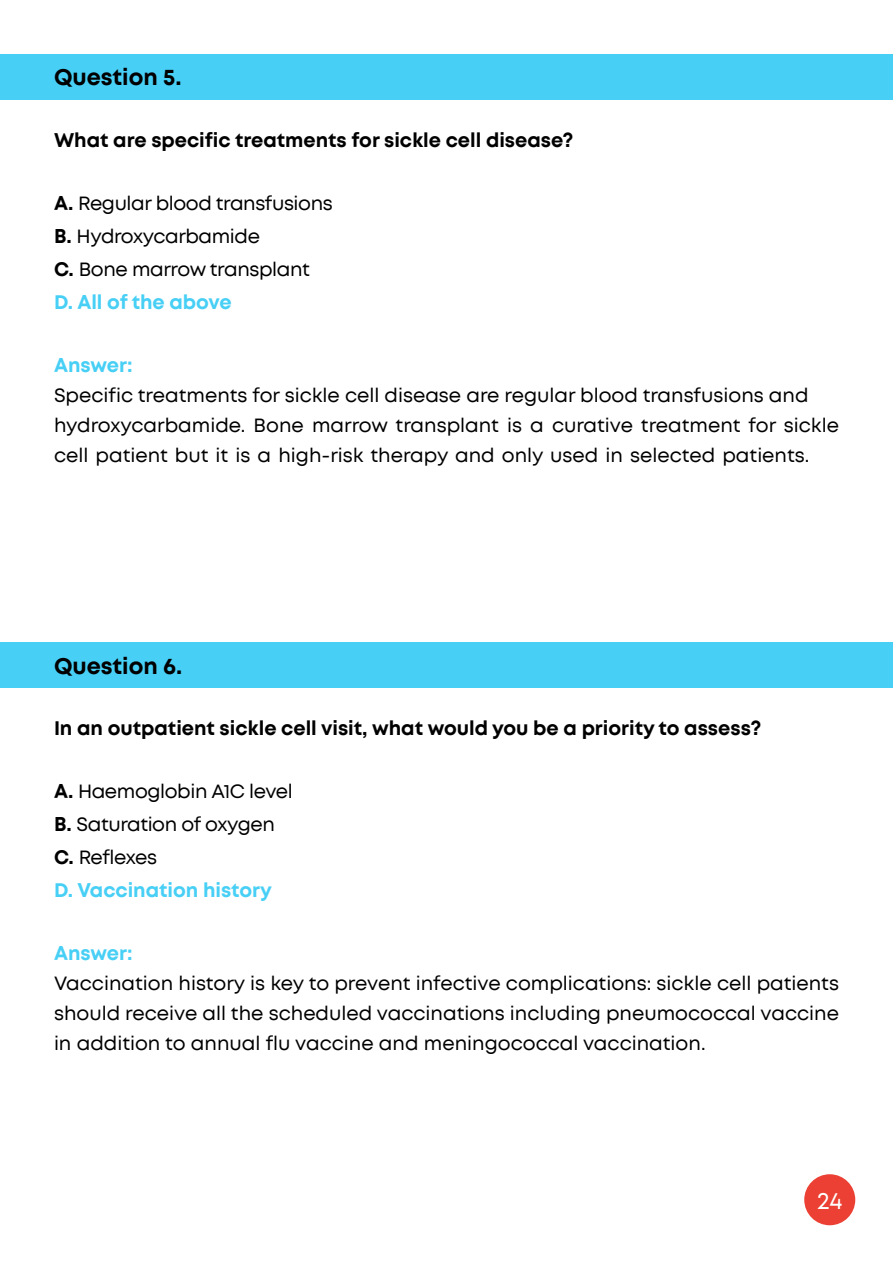
<style>
.page{position:relative;width:893px;height:1263px;background:#fff}
.page>*{position:absolute;margin:0;border:0;box-sizing:border-box;transform-origin:0 0}
.t1{font:24px "Mont";color:#fff}
.t2{font:700 22.5px "Mont";color:#000}
.t3{font:19.5px/30px "Mont";color:#000}
.t4{font:19.5px/33px "Mont";letter-spacing:-.02em;color:#000}
.t5{font:700 19.5px "Mont";color:#000}
.t6{font:700 19.5px "Mont";color:#47cff5}
.s1{font-weight:700}
.s2{font-weight:700;color:#47cff5}
</style>
<div class="page">
<div style="left:804px;top:1174px;width:51px;height:51px;background:#eb4033;border-radius:50%"></div>
<div style="left:0;top:54px;width:893px;height:46px;background:#47cff5"></div>
<div style="left:0;top:642px;width:893px;height:46px;background:#47cff5"></div>
<p class="t2" style="left:54px;top:66px;width:129px">Question 5.</p>
<p class="t5" style="left:54px;top:131px;width:521px">What are specific treatments for sickle cell disease?</p>
<p class="t4" style="left:54px;top:188px;width:280px"><span class="s1">A.</span> Regular blood transfusions<br><span class="s1">B.</span> Hydroxycarbamide<br><span class="s1">C.</span> Bone marrow transplant<br><span class="s2">D. All of the above</span></p>
<p class="t6" style="left:54px;top:356px;width:80px">Answer:</p>
<p class="t3" style="left:54px;top:381px;width:786px">Specific treatments for sickle cell disease are regular blood transfusions and hydroxycarbamide. Bone marrow transplant is a curative treatment for sickle cell patient but it is a high-risk therapy and only used in selected patients.</p>
<p class="t2" style="left:54px;top:655px;width:130px">Question 6.</p>
<p class="t5" style="left:54px;top:719px;width:709px">In an outpatient sickle cell visit, what would you be a priority to assess?</p>
<p class="t4" style="left:54px;top:776px;width:240px"><span class="s1">A.</span> Haemoglobin A1C level<br><span class="s1">B.</span> Saturation of oxygen<br><span class="s1">C.</span> Reflexes<br><span class="s2">D. Vaccination history</span></p>
<p class="t6" style="left:54px;top:944px;width:80px">Answer:</p>
<p class="t3" style="left:54px;top:969px;width:786px;text-align:justify">Vaccination history is key to prevent infective complications: sickle cell patients should receive all the scheduled vaccinations including pneumococcal vaccine in addition to annual flu vaccine and meningococcal vaccination.</p>
<p class="t1" style="left:817px;top:1189px;width:27px">24</p>
</div>
